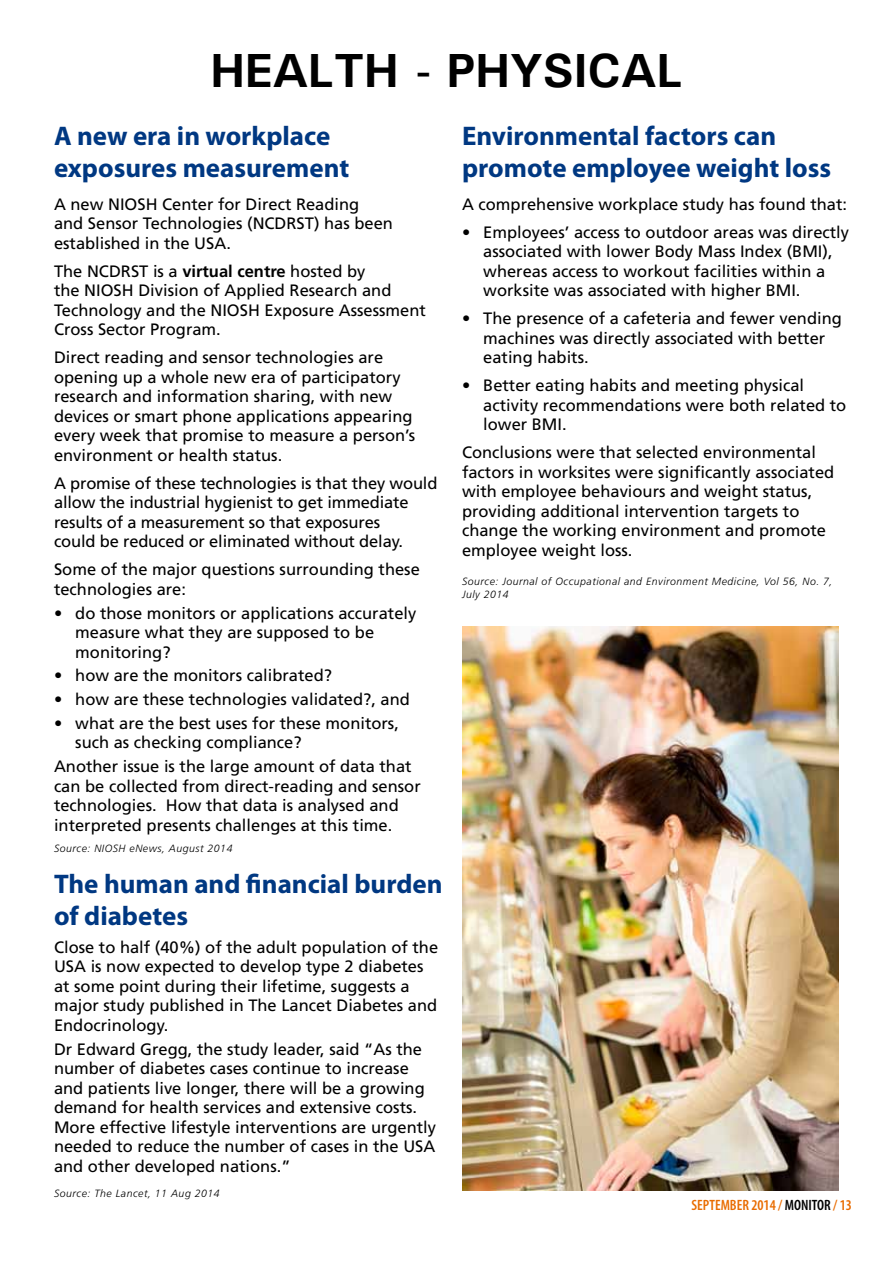
<style>
.page{position:relative;width:893px;height:1263px;background:#fff}
.page>*{position:absolute;margin:0;border:0;box-sizing:border-box;transform-origin:0 0}
.t1{font:700 48px "Utah";color:#000}
.t2{font:700 27px/32.4px "Myriad Pro";color:#003882}
.t3{font:16.5px/19.5px "Frutiger";color:#000}
.t4{font:600 condensed 15px "Myriad Pro";color:#e96c00}
.t5{font:italic 300 10.5px/12.6px "Frutiger";letter-spacing:.05em;color:#000}
.s1{font-weight:700}
.s2{color:#000}
</style>
<div class="page">
<img style="left:462px;top:626px;width:377px;height:564px">
<h1 class="t1" style="left:210px;top:41px;width:473px">HEALTH - PHYSICAL</h1>
<h2 class="t2" style="left:54px;top:119px;width:297px">A new era in workplace exposures measurement</h2>
<p class="t3" style="left:54px;top:194px;width:340px">A new NIOSH Center for Direct Reading<br>and Sensor Technologies (NCDRST) has been established in the USA.</p>
<p class="t3" style="left:54px;top:261px;width:373px">The NCDRST is a <span class="s1">virtual centre</span> hosted by<br>the NIOSH Division of Applied Research and Technology and the NIOSH Exposure Assessment Cross Sector Program.</p>
<p class="t3" style="left:54px;top:348px;width:363px">Direct reading and sensor technologies are opening up a whole new era of participatory research and information sharing, with new devices or smart phone applications appearing every week that promise to measure a person’s environment or health status.</p>
<p class="t3" style="left:54px;top:473px;width:385px">A promise of these technologies is that they would allow the industrial hygienist to get immediate results of a measurement so that exposures<br>could be reduced or eliminated without delay.</p>
<p class="t3" style="left:54px;top:560px;width:367px">Some of the major questions surrounding these technologies are:</p>
<p class="t3" style="left:75px;top:603px;width:343px;text-indent:-21px">• do those monitors or applications accurately measure what they are supposed to be monitoring?</p>
<p class="t3" style="left:54px;top:666px;width:279px">• how are the monitors calibrated?</p>
<p class="t3" style="left:54px;top:689px;width:357px">• how are these technologies validated?, and</p>
<p class="t3" style="left:75px;top:713px;width:325px;text-indent:-21px">• what are the best uses for these monitors, such as checking compliance?</p>
<p class="t3" style="left:54px;top:756px;width:368px">Another issue is the large amount of data that can be collected from direct-reading and sensor technologies. How that data is analysed and interpreted presents challenges at this time.</p>
<p class="t5" style="left:54px;top:842px;width:180px">Source: NIOSH eNews, August 2014</p>
<h2 class="t2" style="left:54px;top:866px;width:390px">The human and financial burden of diabetes</h2>
<p class="t3" style="left:54px;top:937px;width:386px">Close to half (40%) of the adult population of the USA is now expected to develop type 2 diabetes at some point during their lifetime, suggests a major study published in The Lancet Diabetes and Endocrinology.</p>
<p class="t3" style="left:54px;top:1039px;width:384px">Dr Edward Gregg, the study leader, said “As the number of diabetes cases continue to increase and patients live longer, there will be a growing demand for health services and extensive costs.<br>More effective lifestyle interventions are urgently needed to reduce the number of cases in the USA and other developed nations.”</p>
<p class="t5" style="left:54px;top:1187px;width:167px">Source: The Lancet, 11 Aug 2014</p>
<h2 class="t2" style="left:462px;top:119px;width:371px">Environmental factors can promote employee weight loss</h2>
<p class="t3" style="left:462px;top:194px;width:387px">A comprehensive workplace study has found that:</p>
<p class="t3" style="left:483px;top:222px;width:367px;text-indent:-21px">• Employees’ access to outdoor areas was directly associated with lower Body Mass Index (BMI), whereas access to workout facilities within a worksite was associated with higher BMI.</p>
<p class="t3" style="left:483px;top:309px;width:360px;text-indent:-21px">• The presence of a cafeteria and fewer vending machines was directly associated with better eating habits.</p>
<p class="t3" style="left:483px;top:376px;width:365px;text-indent:-21px">• Better eating habits and meeting physical activity recommendations were both related to lower BMI.</p>
<p class="t3" style="left:462px;top:443px;width:374px">Conclusions were that selected environmental factors in worksites were significantly associated with employee behaviours and weight status, providing additional intervention targets to change the working environment and promote employee weight loss.</p>
<p class="t5" style="left:462px;top:575px;width:372px">Source: Journal of Occupational and Environment Medicine, Vol 56, No. 7,<br>July 2014</p>
<p class="t4" style="left:692px;top:1197px;width:162px">SEPTEMBER 2014 / <span class="s2">MONITOR</span> / 13</p>
</div>
